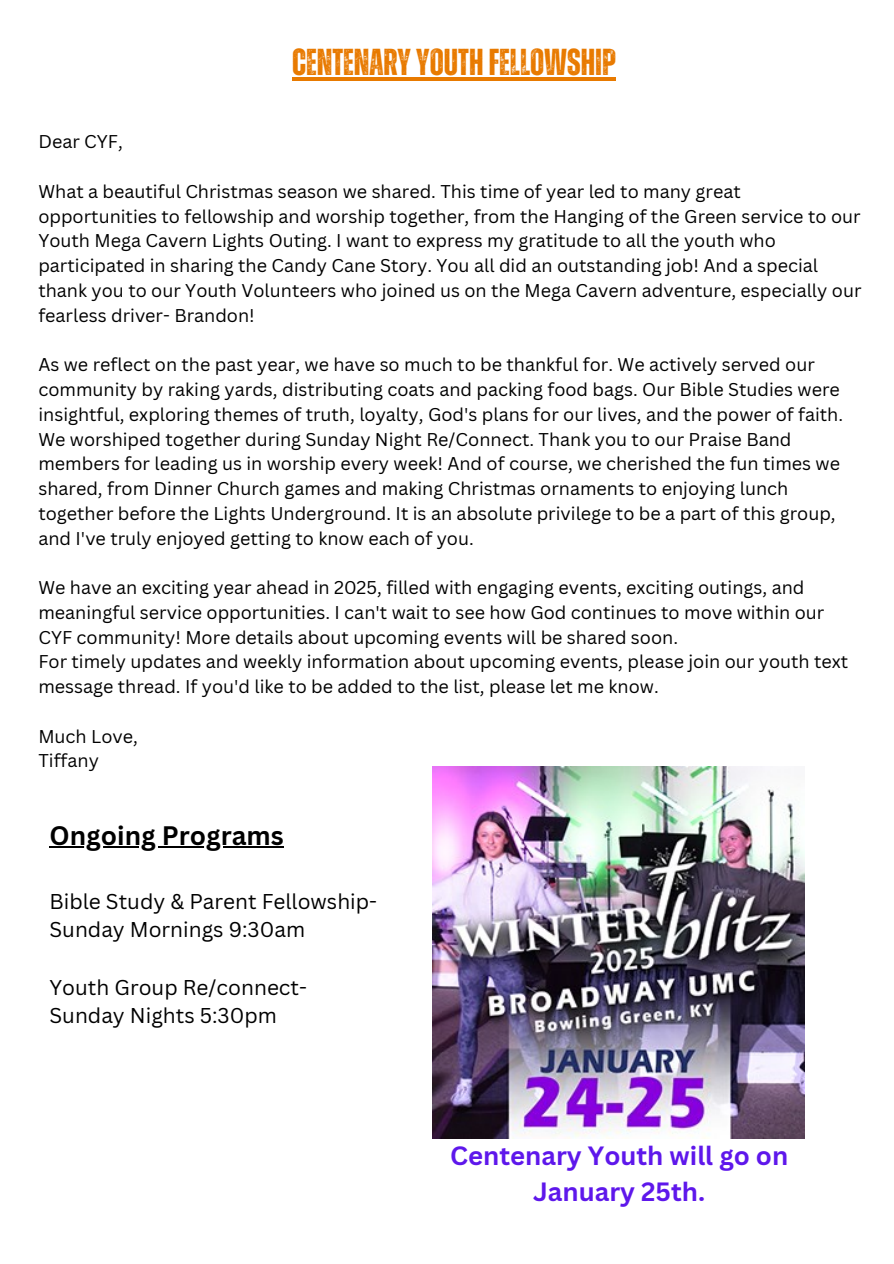
<style>
.page{position:relative;width:894px;height:1264px;background:#fff}
.page>*{position:absolute;margin:0;border:0;box-sizing:border-box;transform-origin:0 0}
.t1{font:700 37.5px "Zuume Rough";color:#e87a00}
.t2{font:700 26.1px "Canva Sans";color:#000}
.t3{font:700 25.8px/36px "Canva Sans";color:#5e17eb;text-align:center}
.t4{font:20.85px/28.7px "Canva Sans";color:#000}
.t5{font:18px/24.8px "Canva Sans";color:#000}
</style>
<div class="page">
<hr style="left:292px;top:77px;width:323px;height:4px;background:#e87a00">
<hr style="left:49px;top:846px;width:235px;height:1px;background:#000">
<img style="left:432px;top:766px;width:371px;height:372px">
<h1 class="t1" style="left:292px;top:45px;width:325px">CENTENARYYOUTHFELLOWSHIP</h1>
<p class="t5" style="left:38px;top:129px;width:86px">Dear CYF,</p>
<p class="t5" style="left:38px;top:178px;width:824px">What a beautiful Christmas season we shared. This time of year led to many great opportunities to fellowship and worship together, from the Hanging of the Green service to our Youth Mega Cavern Lights Outing. I want to express my gratitude to all the youth who participated in sharing the Candy Cane Story. You all did an outstanding job! And a special thank you to our Youth Volunteers who joined us on the Mega Cavern adventure, especially our fearless driver- Brandon!</p>
<p class="t5" style="left:38px;top:352px;width:806px">As we reflect on the past year, we have so much to be thankful for. We actively served our community by raking yards, distributing coats and packing food bags. Our Bible Studies were insightful, exploring themes of truth, loyalty, God's plans for our lives, and the power of faith.<br>We worshiped together during Sunday Night Re/Connect. Thank you to our Praise Band members for leading us in worship every week! And of course, we cherished the fun times we shared, from Dinner Church games and making Christmas ornaments to enjoying lunch together before the Lights Underground. It is an absolute privilege to be a part of this group, and I've truly enjoyed getting to know each of you.</p>
<p class="t5" style="left:38px;top:574px;width:787px">We have an exciting year ahead in 2025, filled with engaging events, exciting outings, and meaningful service opportunities. I can't wait to see how God continues to move within our<br>CYF community! More details about upcoming events will be shared soon.</p>
<p class="t5" style="left:38px;top:649px;width:811px">For timely updates and weekly information about upcoming events, please join our youth text message thread. If you'd like to be added to the list, please let me know.</p>
<h2 class="t5" style="left:38px;top:723px;width:101px">Much Love,</h2>
<h3 class="t5" style="left:38px;top:748px;width:62px">Tiffany</h3>
<p class="t2" style="left:49px;top:817px;width:236px">Ongoing Programs</p>
<p class="t4" style="left:49px;top:886px;width:329px">Bible Study &amp; Parent Fellowship-<br>Sunday Mornings 9:30am</p>
<p class="t4" style="left:49px;top:972px;width:259px">Youth Group Re/connect-<br>Sunday Nights 5:30pm</p>
<h3 class="t3" style="left:450px;top:1137px;width:339px">Centenary Youth will go on<br>January 25th.</h3>
</div>
